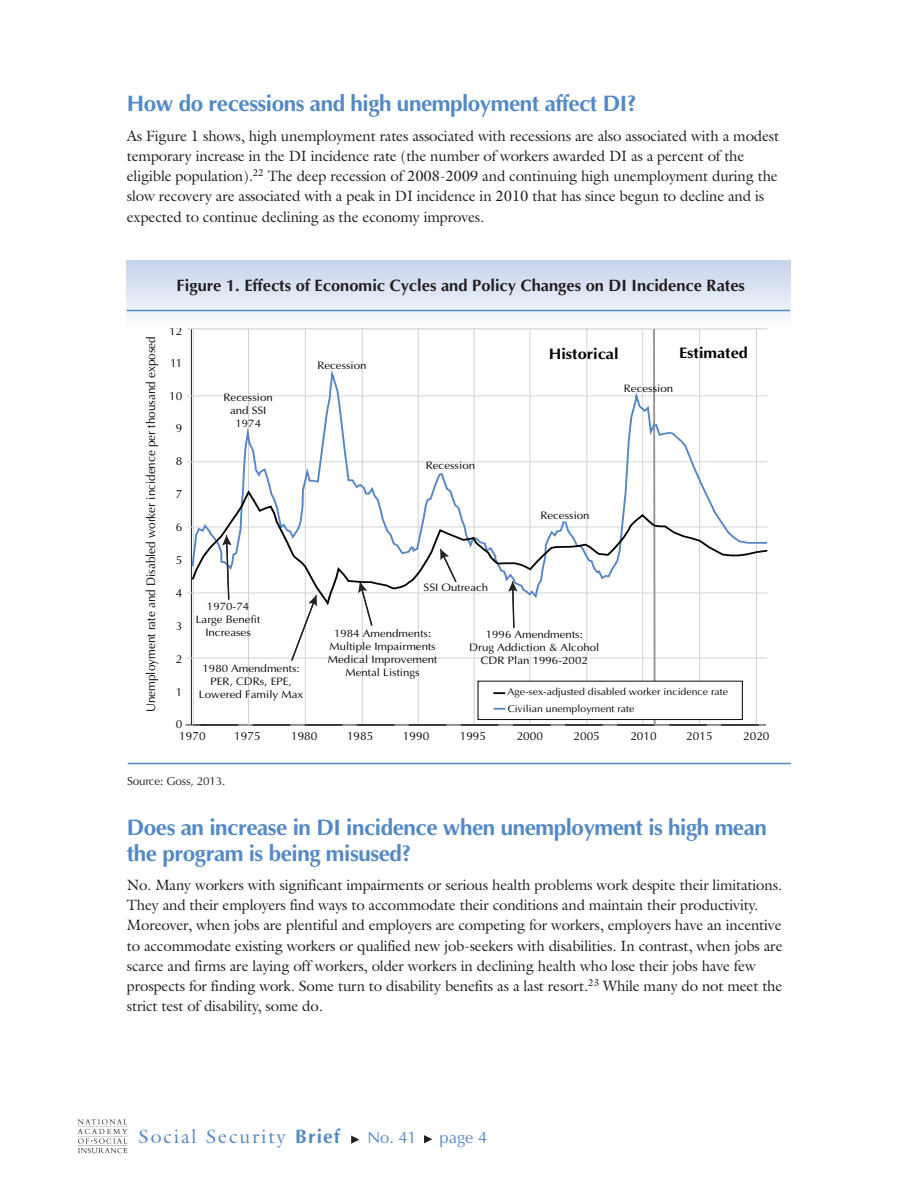
<style>
.page{position:relative;width:918px;height:1188px;background:#fff}
.page>*{position:absolute;margin:0;border:0;box-sizing:border-box;transform-origin:0 0}
.t1{font:700 22.5px/25.5px "Optima";letter-spacing:-.02em;color:#5389c7}
.t2{font:19.5px "Galliard";letter-spacing:.1em;color:#5389c7}
.t3{font:700 16.5px "Optima";color:#231f20}
.t4{font:16.5px "Optima";color:#5389c7}
.t5{font:700 15.3px "Optima";color:#040503;scale:1.07 1}
.t6{font:15px/20.2px "Galliard";letter-spacing:-.01em;color:#231f20}
.t7{font:12.45px "Optima";color:#040503;scale:.94 1}
.t8{font:11.7px "Optima";color:#040503}
.t9{font:11.7px "Optima";letter-spacing:-.01em;color:#231f20}
.t10{font:10.8px/12.9px "Optima";color:#040503;text-align:center;scale:1.07 1}
.t11{font:9.9px/17.1px "Optima";color:#040503;scale:1.07 1}
.s1{font-family:"Optima";font-weight:700}
.s2{font-family:"Optima";font-size:13.5px;color:#fff}
.s3{font-family:"Optima";font-size:16.5px}
</style>
<div class="page">
<svg style="left:424px;top:1135px;width:8px;height:8px"></svg>
<svg style="left:351px;top:1136px;width:8px;height:8px"></svg>
<img style="left:77px;top:1119px;width:51px;height:35px">
<hr style="left:193px;top:725px;width:573px;height:1px;background:#231f20">
<hr style="left:193px;top:329px;width:1px;height:396px;background:#d1d2d4">
<hr style="left:248px;top:329px;width:1px;height:396px;background:#d1d2d4">
<hr style="left:305px;top:329px;width:1px;height:396px;background:#d1d2d4">
<hr style="left:362px;top:329px;width:1px;height:396px;background:#d1d2d4">
<hr style="left:418px;top:329px;width:1px;height:396px;background:#d1d2d4">
<hr style="left:474px;top:329px;width:1px;height:396px;background:#d1d2d4">
<hr style="left:530px;top:330px;width:1px;height:395px;background:#d1d2d4">
<hr style="left:586px;top:329px;width:1px;height:396px;background:#d1d2d4">
<hr style="left:642px;top:330px;width:1px;height:395px;background:#d1d2d4">
<hr style="left:699px;top:329px;width:1px;height:396px;background:#d1d2d4">
<hr style="left:756px;top:329px;width:1px;height:396px;background:#d1d2d4">
<hr style="left:191px;top:329px;width:1px;height:396px;background:#231f20">
<svg style="left:186px;top:725px;width:15px;height:1px"></svg>
<hr style="left:187px;top:658px;width:580px;height:1px;background:#d1d2d4">
<hr style="left:187px;top:593px;width:580px;height:1px;background:#d1d2d4">
<hr style="left:187px;top:527px;width:580px;height:1px;background:#d1d2d4">
<hr style="left:187px;top:461px;width:580px;height:1px;background:#d1d2d4">
<hr style="left:187px;top:395px;width:580px;height:1px;background:#d1d2d4">
<hr style="left:187px;top:329px;width:580px;height:1px;background:#c7c8ca">
<svg style="left:291px;top:608px;width:26px;height:53px"></svg>
<svg style="left:512px;top:608px;width:3px;height:20px"></svg>
<svg style="left:361px;top:608px;width:12px;height:18px"></svg>
<svg style="left:652px;top:328px;width:5px;height:398px"></svg>
<div style="left:478px;top:681px;width:264px;height:39px;background:#fff"></div>
<div style="left:478px;top:681px;width:265px;height:39px;border:1px solid #040503"></div>
<svg style="left:190px;top:365px;width:577px;height:123px"></svg>
<svg style="left:190px;top:488px;width:578px;height:120px"></svg>
<svg style="left:494px;top:708px;width:12px;height:2px"></svg>
<svg style="left:493px;top:692px;width:12px;height:2px"></svg>
<div style="left:127px;top:260px;width:664px;height:68px;background:linear-gradient(to bottom,#c6d3eb,#fbfcfe)"></div>
<hr style="left:127px;top:310px;width:663px;height:1px;background:#5389c7">
<hr style="left:128px;top:763px;width:663px;height:1px;background:#5389c7">
<h1 class="t1" style="left:127px;top:91px;width:511px">How do recessions and high unemployment affect DI?</h1>
<p class="t6" style="left:127px;top:125px;width:654px">As Figure 1 shows, high unemployment rates associated with recessions are also associated with a modest temporary increase in the DI incidence rate (the number of workers awarded DI as a percent of the eligible population).<sup>22</sup> The deep recession of 2008-2009 and continuing high unemployment during the slow recovery are associated with a peak in DI incidence in 2010 that has since begun to decline and is expected to continue declining as the economy improves.</p>
<p class="t3" style="left:177px;top:276px;width:570px">Figure 1. Effects of Economic Cycles and Policy Changes on DI Incidence Rates</p>
<p class="t7" style="left:144px;top:712px;width:401px;rotate:-90deg">Unemployment rate and Disabled worker incidence per thousand exposed</p>
<p class="t8" style="left:169px;top:324px;width:15px">12</p>
<p class="t8" style="left:170px;top:357px;width:14px">11</p>
<p class="t8" style="left:169px;top:390px;width:15px">10</p>
<p class="t8" style="left:176px;top:422px;width:8px">9</p>
<p class="t8" style="left:176px;top:455px;width:8px">8</p>
<p class="t8" style="left:176px;top:488px;width:8px">7</p>
<p class="t8" style="left:176px;top:520px;width:8px">6</p>
<p class="t8" style="left:176px;top:553px;width:8px">5</p>
<p class="t8" style="left:176px;top:586px;width:8px">4</p>
<p class="t8" style="left:176px;top:619px;width:8px">3</p>
<p class="t8" style="left:176px;top:652px;width:8px">2</p>
<p class="t8" style="left:176px;top:685px;width:8px">1</p>
<p class="t8" style="left:176px;top:717px;width:8px">0</p>
<p class="t10" style="left:224px;top:390px;width:48px">Recession and SSI<br>1974</p>
<p class="t10" style="left:196px;top:600px;width:62px">1970-74<br>Large Benefit<br>Increases</p>
<p class="t10" style="left:199px;top:662px;width:99px">1980 Amendments:<br>PER, CDRs, EPE,<br>Lowered Family Max</p>
<p class="t10" style="left:317px;top:359px;width:48px">Recession</p>
<p class="t10" style="left:426px;top:459px;width:48px">Recession</p>
<p class="t10" style="left:424px;top:581px;width:62px">SSI Outreach</p>
<p class="t5" style="left:549px;top:345px;width:67px">Historical</p>
<p class="t5" style="left:679px;top:344px;width:66px">Estimated</p>
<p class="t10" style="left:624px;top:382px;width:48px">Recession</p>
<p class="t10" style="left:540px;top:509px;width:48px">Recession</p>
<p class="t10" style="left:328px;top:627px;width:104px">1984 Amendments:<br>Multiple Impairments<br>Medical Improvement<br>Mental Listings</p>
<p class="t10" style="left:469px;top:628px;width:123px">1996 Amendments:<br>Drug Addiction &amp; Alcohol<br>CDR Plan 1996-2002</p>
<p class="t11" style="left:507px;top:683px;width:208px">Age-sex-adjusted disabled worker incidence rate<br>Civilian unemployment rate</p>
<p class="t8" style="left:179px;top:729px;width:28px">1970</p>
<p class="t8" style="left:234px;top:729px;width:28px">1975</p>
<p class="t8" style="left:291px;top:729px;width:28px">1980</p>
<p class="t8" style="left:347px;top:729px;width:28px">1985</p>
<p class="t8" style="left:403px;top:729px;width:28px">1990</p>
<p class="t8" style="left:460px;top:729px;width:28px">1995</p>
<p class="t8" style="left:517px;top:729px;width:28px">2000</p>
<p class="t8" style="left:574px;top:729px;width:28px">2005</p>
<p class="t8" style="left:630px;top:729px;width:28px">2010</p>
<p class="t8" style="left:686px;top:729px;width:28px">2015</p>
<p class="t8" style="left:743px;top:729px;width:28px">2020</p>
<p class="t9" style="left:127px;top:774px;width:100px">Source: Goss, 2013.</p>
<h1 class="t1" style="left:127px;top:815px;width:642px">Does an increase in DI incidence when unemployment is high mean the program is being misused?</h1>
<p class="t6" style="left:127px;top:875px;width:657px">No. Many workers with significant impairments or serious health problems work despite their limitations.<br>They and their employers find ways to accommodate their conditions and maintain their productivity.<br>Moreover, when jobs are plentiful and employers are competing for workers, employers have an incentive to accommodate existing workers or qualified new job-seekers with disabilities. In contrast, when jobs are scarce and firms are laying off workers, older workers in declining health who lose their jobs have few prospects for finding work. Some turn to disability benefits as a last resort.<sup>23</sup> While many do not meet the strict test of disability, some do.</p>
<h2 class="t2" style="left:139px;top:1125px;width:280px">Social Security <span class="s1">Brief</span> <span class="s2">•</span> <span class="s3">No. 41</span></h2>
<p class="t4" style="left:440px;top:1128px;width:49px">page 4</p>
</div>
